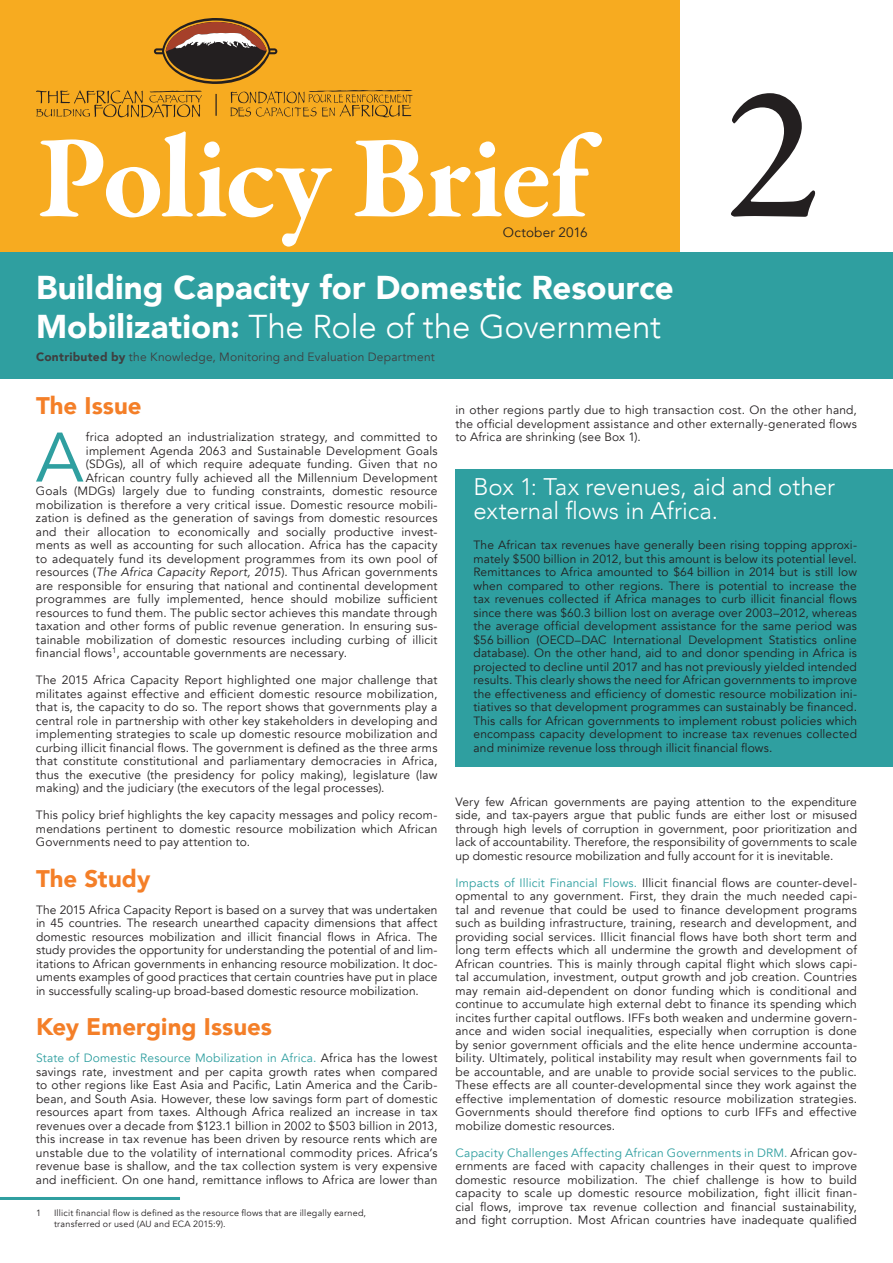
<style>
.page{position:relative;width:893px;height:1263px;background:#fff}
.page>*{position:absolute;margin:0;border:0;box-sizing:border-box;transform-origin:0 0}
.t1{font:500 195px "Garamond Premr Pro";color:#231f20}
.t2{font:700 120px "Garamond Premr Pro";letter-spacing:-.02em;color:#fff}
.t3{font:69.15px "Avenir";color:#2f9fa0}
.t4{font:900 33px/39.6px "Avenir";color:#fff}
.t5{font:300 24px/24px "Avenir";letter-spacing:-.005em;color:#fff}
.t6{font:900 24px "Avenir";color:#f47f28}
.t7{font:13.5px "Avenir";letter-spacing:.01em;color:#231f20}
.t8{font:12px/13.5px "Avenir";letter-spacing:.015em;color:#231f20;text-align:justify}
.t9{font:12px "Avenir";letter-spacing:.015em;color:#3e3e3f}
.t10{font:9px/10.5px "Avenir";letter-spacing:.025em;color:#231f20}
.s1{font-weight:300}
.s2{font-weight:900}
.s3{font-style:italic}
.s4{color:#2f9fa0}
</style>
<div class="page">
<div style="left:0;top:0;width:680px;height:252px;background:#f7ab20"></div>
<div style="left:0;top:252px;width:893px;height:126px;background:#2f9fa0"></div>
<svg style="left:36px;top:90px;width:166px;height:27px"></svg>
<hr style="left:215px;top:94px;width:2px;height:22px;background:#231f20">
<svg style="left:154px;top:18px;width:123px;height:66px"></svg>
<svg style="left:230px;top:90px;width:183px;height:27px"></svg>
<hr style="left:0;top:1197px;width:180px;height:3px;background:#2f9fa0">
<div style="left:455px;top:470px;width:438px;height:297px;background:#2f9fa0"></div>
<h2 class="t2" style="left:36px;top:105px;width:552px">Policy Brief</h2>
<p class="t7" style="left:503px;top:225px;width:86px">October 2016</p>
<h1 class="t1" style="left:724px;top:37px;width:97px">2</h1>
<h3 class="t4" style="left:36px;top:266px;width:639px">Building Capacity for Domestic Resource<br>Mobilization: <span class="s1">The Role of the Government</span></h3>
<p class="t9" style="left:36px;top:349px;width:400px"><span class="s2">Contributed by</span> the Knowledge, Monitoring and Evaluation Department</p>
<h3 class="t6" style="left:36px;top:385px;width:107px">The Issue</h3>
<h3 class="t3" style="left:36px;top:416px;width:49px">A</h3>
<p class="t8" style="left:86px;top:430px;width:353px">frica adopted an industrialization strategy, and committed to</p>
<p class="t8" style="left:455px;top:403px;width:403px">in other regions partly due to high transaction cost. On the other hand, the official development assistance and other externally-generated flows to Africa are shrinking (see Box 1).</p>
<h3 class="t5" style="left:473px;top:475px;width:363px">Box 1: Tax revenues, aid and other external flows in Africa.</h3>
<p class="t8" style="left:473px;top:538px;width:385px">The African tax revenues have generally been rising topping approxi&shy;mately $500 billion in 2012, but this amount is below its potential level.<br>Remittances to Africa amounted to $64 billion in 2014 but is still low when compared to other regions. There is potential to increase the tax revenues collected if Africa manages to curb illicit financial flows since there was $60.3 billion lost on average over 2003–2012, whereas the average official development assistance for the same period was $56 billion (OECD–DAC International Development Statistics online database). On the other hand, aid to and donor spending in Africa is projected to decline until 2017 and has not previously yielded intended results. This clearly shows the need for African governments to improve the effectiveness and efficiency of domestic resource mobilization ini&shy;tiatives so that development programmes can sustainably be financed.<br>This calls for African governments to implement robust policies which encompass capacity development to increase tax revenues collected and minimize revenue loss through illicit financial flows.</p>
<p class="t8" style="left:86px;top:444px;width:353px">implement Agenda 2063 and Sustainable Development Goals</p>
<p class="t8" style="left:86px;top:457px;width:353px">(SDGs), all of which require adequate funding. Given that no</p>
<p class="t8" style="left:86px;top:471px;width:353px">African country fully achieved all the Millennium Development</p>
<p class="t8" style="left:36px;top:484px;width:403px">Goals (MDGs) largely due to funding constraints, domestic resource</p>
<p class="t8" style="left:36px;top:498px;width:403px">mobilization is therefore a very critical issue. Domestic resource mobili-</p>
<p class="t8" style="left:36px;top:511px;width:403px">zation is defined as the generation of savings from domestic resources</p>
<p class="t8" style="left:36px;top:525px;width:403px">and their allocation to economically and socially productive invest-</p>
<p class="t8" style="left:36px;top:538px;width:403px">ments as well as accounting for such allocation. Africa has the capacity</p>
<p class="t8" style="left:36px;top:552px;width:403px">to adequately fund its development programmes from its own pool of</p>
<p class="t8" style="left:36px;top:565px;width:403px">resources (<span class="s3">The Africa Capacity Report, 2015</span>). Thus African governments</p>
<p class="t8" style="left:36px;top:579px;width:403px">are responsible for ensuring that national and continental development</p>
<p class="t8" style="left:36px;top:592px;width:403px">programmes are fully implemented, hence should mobilize sufficient</p>
<p class="t8" style="left:36px;top:606px;width:403px">resources to fund them. The public sector achieves this mandate through</p>
<p class="t8" style="left:36px;top:619px;width:403px">taxation and other forms of public revenue generation. In ensuring sus-</p>
<p class="t8" style="left:36px;top:633px;width:403px">tainable mobilization of domestic resources including curbing of illicit</p>
<p class="t8" style="left:36px;top:646px;width:313px">financial flows<sup>1</sup>, accountable governments are necessary.</p>
<p class="t8" style="left:36px;top:673px;width:403px">The 2015 Africa Capacity Report highlighted one major challenge that militates against effective and efficient domestic resource mobilization, that is, the capacity to do so. The report shows that governments play a central role in partnership with other key stakeholders in developing and implementing strategies to scale up domestic resource mobilization and curbing illicit financial flows. The government is defined as the three arms that constitute constitutional and parliamentary democracies in Africa, thus the executive (the presidency for policy making), legislature (law making) and the judiciary (the executors of the legal processes).</p>
<p class="t8" style="left:36px;top:808px;width:403px">This policy brief highlights the key capacity messages and policy recom&shy;mendations pertinent to domestic resource mobilization which African Governments need to pay attention to.</p>
<h3 class="t6" style="left:36px;top:858px;width:116px">The Study</h3>
<p class="t8" style="left:36px;top:903px;width:403px">The 2015 Africa Capacity Report is based on a survey that was undertaken in 45 countries. The research unearthed capacity dimensions that affect domestic resources mobilization and illicit financial flows in Africa. The study provides the opportunity for understanding the potential of and lim&shy;itations to African governments in enhancing resource mobilization. It doc&shy;uments examples of good practices that certain countries have put in place in successfully scaling-up broad-based domestic resource mobilization.</p>
<h3 class="t6" style="left:36px;top:1006px;width:237px">Key Emerging Issues</h3>
<p class="t8" style="left:36px;top:1051px;width:403px"><span class="s4">State of Domestic Resource Mobilization in Africa.</span> Africa has the lowest savings rate, investment and per capita growth rates when compared to other regions like East Asia and Pacific, Latin America and the Carib&shy;bean, and South Asia. However, these low savings form part of domestic resources apart from taxes. Although Africa realized an increase in tax revenues over a decade from $123.1 billion in 2002 to $503 billion in 2013, this increase in tax revenue has been driven by resource rents which are unstable due to the volatility of international commodity prices. Africa’s revenue base is shallow, and the tax collection system is very expensive and inefficient. On one hand, remittance inflows to Africa are lower than</p>
<p class="t10" style="left:36px;top:1208px;width:7px">1</p>
<p class="t10" style="left:54px;top:1208px;width:314px">Illicit financial flow is defined as the resource flows that are illegally earned, transferred or used (AU and ECA 2015:9).</p>
<p class="t8" style="left:455px;top:795px;width:403px">Very few African governments are paying attention to the expenditure side, and tax-payers argue that public funds are either lost or misused through high levels of corruption in government, poor prioritization and lack of accountability. Therefore, the responsibility of governments to scale up domestic resource mobilization and fully account for it is inevitable.</p>
<p class="t8" style="left:455px;top:876px;width:403px"><span class="s4">Impacts of Illicit Financial Flows.</span> Illicit financial flows are counter-devel&shy;opmental to any government. First, they drain the much needed capi&shy;tal and revenue that could be used to finance development programs such as building infrastructure, training, research and development, and providing social services. Illicit financial flows have both short term and long term effects which all undermine the growth and development of African countries. This is mainly through capital flight which slows capi&shy;tal accumulation, investment, output growth and job creation. Countries may remain aid-dependent on donor funding which is conditional and continue to accumulate high external debt to finance its spending which incites further capital outflows. IFFs both weaken and undermine govern&shy;ance and widen social inequalities, especially when corruption is done by senior government officials and the elite hence undermine accounta&shy;bility. Ultimately, political instability may result when governments fail to be accountable, and are unable to provide social services to the public.<br>These effects are all counter-developmental since they work against the effective implementation of domestic resource mobilization strategies.<br>Governments should therefore find options to curb IFFs and effective mobilize domestic resources.</p>
<p class="t8" style="left:455px;top:1146px;width:403px"><span class="s4">Capacity Challenges Affecting African Governments in DRM.</span> African gov&shy;ernments are faced with capacity challenges in their quest to improve domestic resource mobilization. The chief challenge is how to build capacity to scale up domestic resource mobilization, fight illicit finan&shy;cial flows, improve tax revenue collection and financial sustainability, and fight corruption. Most African countries have inadequate qualified</p>
</div>
